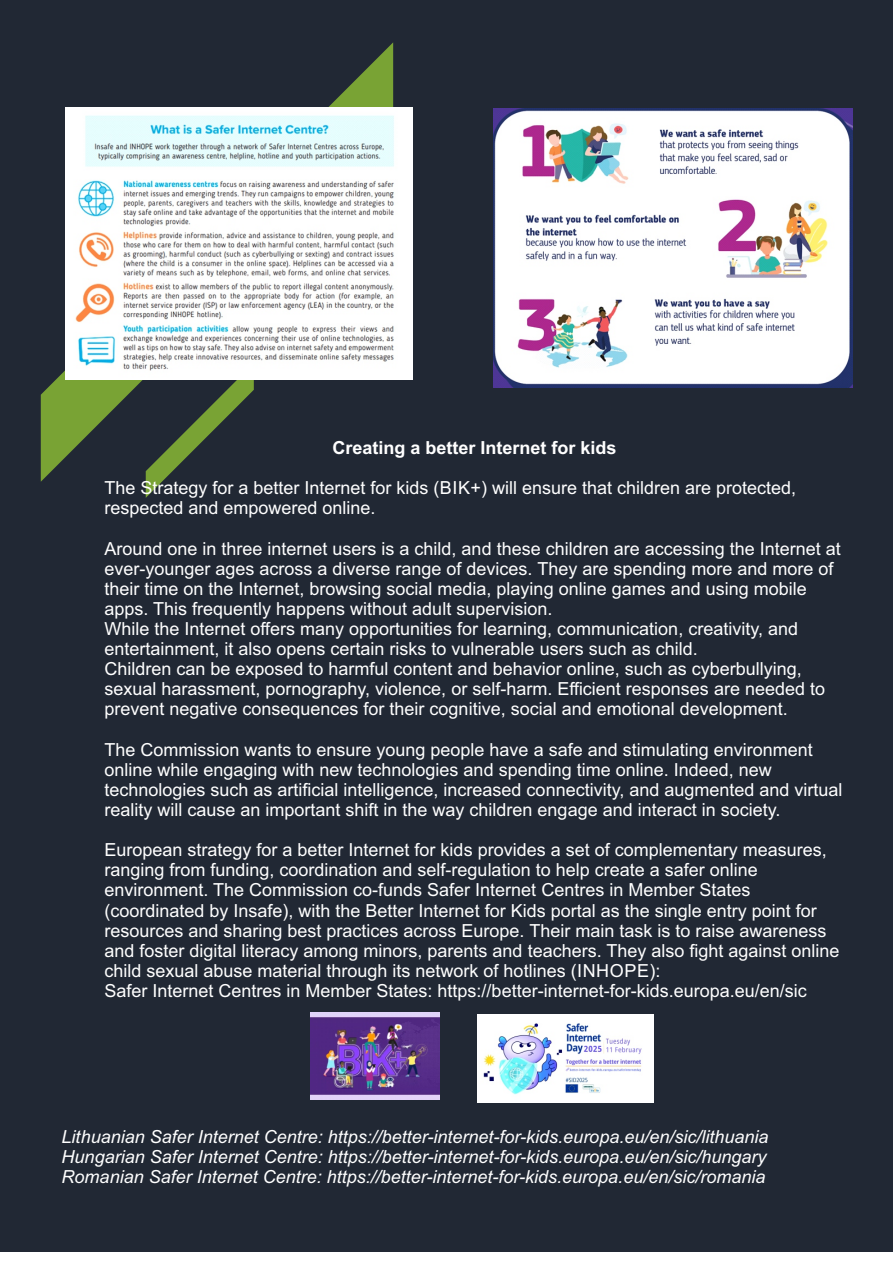
<style>
.page{position:relative;width:893px;height:1263px;background:#fff}
.page>*{position:absolute;margin:0;border:0;box-sizing:border-box;transform-origin:0 0}
.t1{font:18px/20.1px "Arial";color:#fff}
.t2{font:italic 18px/20.1px "Arial";color:#fff;text-align:justify}
.t3{font:700 18px "Arial";color:#fff}
</style>
<div class="page">
<div style="left:0;top:0;width:893px;height:1252px;background:#212834"></div>
<svg style="left:41px;top:42px;width:352px;height:440px"></svg>
<svg style="left:146px;top:379px;width:108px;height:119px"></svg>
<img style="left:66px;top:108px;width:346px;height:271px">
<img style="left:310px;top:1013px;width:129px;height:86px">
<img style="left:478px;top:1014px;width:175px;height:88px">
<img style="left:494px;top:109px;width:359px;height:278px">
<p class="t3" style="left:333px;top:441px;width:286px">Creating a better Internet for kids</p>
<p class="t1" style="left:104px;top:479px;width:693px">The Strategy for a better Internet for kids (BIK+) will ensure that children are protected, respected and empowered online.</p>
<p class="t1" style="left:104px;top:540px;width:738px">Around one in three internet users is a child, and these children are accessing the Internet at ever-younger ages across a diverse range of devices. They are spending more and more of their time on the Internet, browsing social media, playing online games and using mobile apps. This frequently happens without adult supervision.<br>While the Internet offers many opportunities for learning, communication, creativity, and entertainment, it also opens certain risks to vulnerable users such as child.<br>Children can be exposed to harmful content and behavior online, such as cyberbullying, sexual harassment, pornography, violence, or self-harm. Efficient responses are needed to prevent negative consequences for their cognitive, social and emotional development.</p>
<p class="t1" style="left:104px;top:741px;width:740px">The Commission wants to ensure young people have a safe and stimulating environment online while engaging with new technologies and spending time online. Indeed, new technologies such as artificial intelligence, increased connectivity, and augmented and virtual reality will cause an important shift in the way children engage and interact in society.</p>
<p class="t1" style="left:104px;top:841px;width:737px">European strategy for a better Internet for kids provides a set of complementary measures, ranging from funding, coordination and self-regulation to help create a safer online environment. The Commission co-funds Safer Internet Centres in Member States (coordinated by Insafe), with the Better Internet for Kids portal as the single entry point for resources and sharing best practices across Europe. Their main task is to raise awareness and foster digital literacy among minors, parents and teachers. They also fight against online child sexual abuse material through its network of hotlines (INHOPE):<br>Safer Internet Centres in Member States: https://better-internet-for-kids.europa.eu/en/sic</p>
<p class="t2" style="left:62px;top:1128px;width:708px">Lithuanian Safer Internet Centre: https://better-internet-for-kids.europa.eu/en/sic/lithuania Hungarian Safer Internet Centre: https://better-internet-for-kids.europa.eu/en/sic/hungary Romanian Safer Internet Centre: https://better-internet-for-kids.europa.eu/en/sic/romania</p>
</div>
